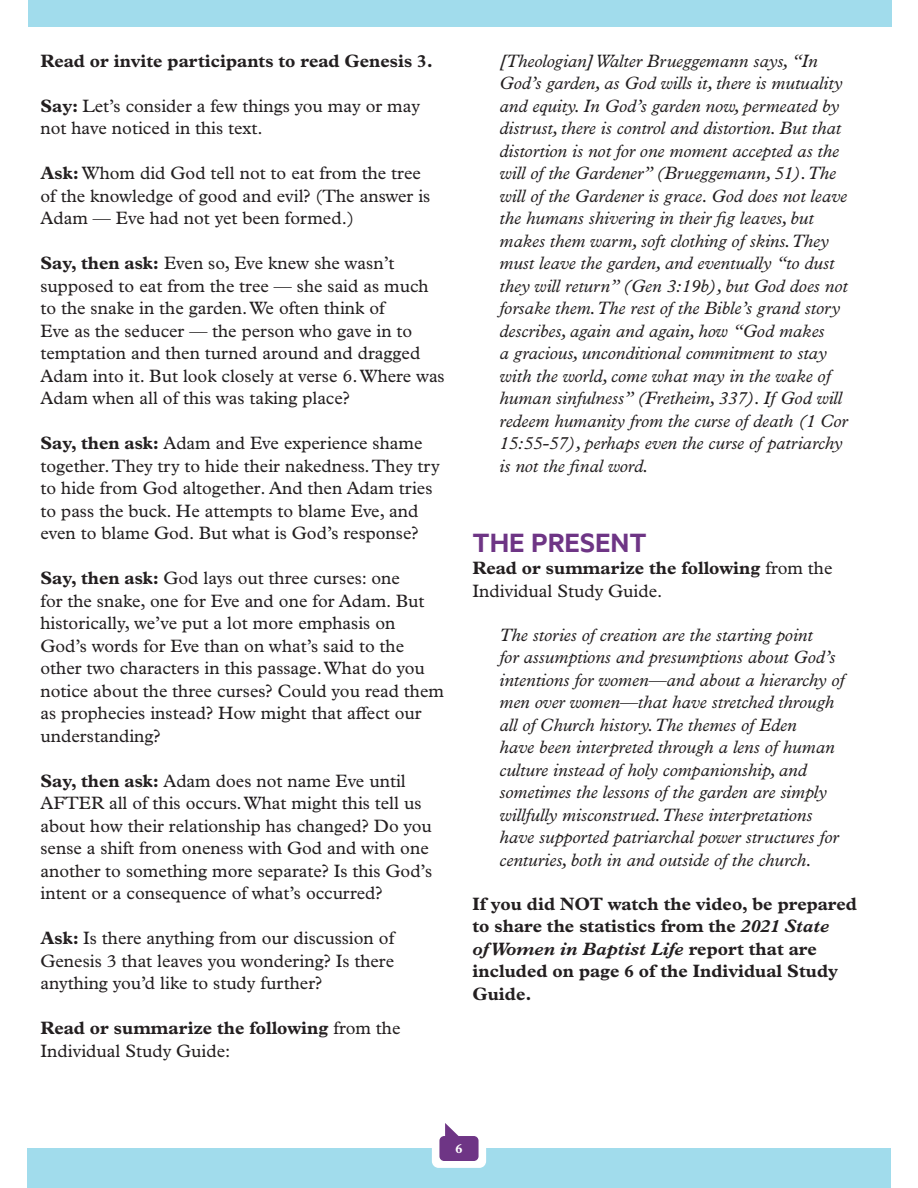
<style>
.page{position:relative;width:918px;height:1188px;background:#fff}
.page>*{position:absolute;margin:0;border:0;box-sizing:border-box;transform-origin:0 0}
.t1{font:600 30px "Metric";color:#6e3585}
.t2{font:18px/22.5px "Plantin MT Pro";color:#231f20}
.t3{font:italic 18px/22.5px "Plantin MT Pro";color:#231f20}
.t4{font:700 18px/22.5px "Plantin MT Pro";color:#231f20}
.t5{font:700 13.5px "Plantin MT Pro";color:#fff}
.s1{font-weight:700}
.s2{font-style:italic}
</style>
<div class="page">
<div style="left:27px;top:1148px;width:864px;height:40px;background:#a1dcec"></div>
<div style="left:432px;top:1104px;width:54px;height:64px;background:#fff;border-radius:7px"></div>
<div style="left:28px;top:0;width:864px;height:27px;background:#a1dcec"></div>
<svg style="left:439px;top:1123px;width:40px;height:38px"></svg>
<p class="t4" style="left:40px;top:49px;width:394px">Read or invite participants to read Genesis 3.</p>
<p class="t2" style="left:40px;top:94px;width:381px"><span class="s1">Say:</span> Let’s consider a few things you may or may not have noticed in this text.</p>
<p class="t2" style="left:40px;top:162px;width:391px"><span class="s1">Ask:</span> Whom did God tell not to eat from the tree of the knowledge of good and evil? (The answer is<br>Adam — Eve had not yet been formed.)</p>
<p class="t2" style="left:40px;top:252px;width:406px"><span class="s1">Say, then ask:</span> Even so, Eve knew she wasn’t supposed to eat from the tree — she said as much to the snake in the garden. We often think of<br>Eve as the seducer — the person who gave in to temptation and then turned around and dragged Adam into it. But look closely at verse 6. Where was Adam when all of this was taking place?</p>
<p class="t2" style="left:40px;top:432px;width:401px"><span class="s1">Say, then ask:</span> Adam and Eve experience shame together. They try to hide their nakedness. They try to hide from God altogether. And then Adam tries to pass the buck. He attempts to blame Eve, and even to blame God. But what is God’s response?</p>
<p class="t2" style="left:40px;top:567px;width:405px"><span class="s1">Say, then ask:</span> God lays out three curses: one<br>for the snake, one for Eve and one for Adam. But historically, we’ve put a lot more emphasis on God’s words for Eve than on what’s said to the other two characters in this passage. What do you notice about the three curses? Could you read them as prophecies instead? How might that affect our understanding?</p>
<p class="t2" style="left:40px;top:769px;width:393px"><span class="s1">Say, then ask:</span> Adam does not name Eve until AFTER all of this occurs. What might this tell us about how their relationship has changed? Do you sense a shift from oneness with God and with one another to something more separate? Is this God’s intent or a consequence of what’s occurred?</p>
<p class="t2" style="left:40px;top:927px;width:355px;text-align:justify"><span class="s1">Ask:</span> Is there anything from our discussion of Genesis 3 that leaves you wondering? Is there anything you’d like to study further?</p>
<p class="t2" style="left:40px;top:1017px;width:361px"><span class="s1">Read or summarize the following</span> from the<br>Individual Study Guide:</p>
<p class="t3" style="left:500px;top:49px;width:350px">[Theologian] Walter Brueggemann says, “In God’s garden, as God wills it, there is mutuality and equity. In God’s garden now, permeated by distrust, there is control and distortion. But that distortion is not for one moment accepted as the will of the Gardener” (Brueggemann, 51). The will of the Gardener is grace. God does not leave the humans shivering in their fig leaves, but makes them warm, soft clothing of skins. They must leave the garden, and eventually “to dust they will return” (Gen 3:19b), but God does not forsake them. The rest of the Bible’s grand story describes, again and again, how “God makes<br>a gracious, unconditional commitment to stay with the world, come what may in the wake of human sinfulness” (Fretheim, 337). If God will redeem humanity from the curse of death (1 Cor 15:55-57), perhaps even the curse of patriarchy is not the final word.</p>
<h1 class="t1" style="left:472px;top:524px;width:176px">THE PRESENT</h1>
<p class="t2" style="left:472px;top:557px;width:361px"><span class="s1">Read or summarize the following</span> from the<br>Individual Study Guide.</p>
<p class="t3" style="left:500px;top:623px;width:347px">The stories of creation are the starting point<br>for assumptions and presumptions about God’s intentions for women—and about a hierarchy of men over women—that have stretched through all of Church history. The themes of Eden<br>have been interpreted through a lens of human culture instead of holy companionship, and sometimes the lessons of the garden are simply willfully misconstrued. These interpretations have supported patriarchal power structures for centuries, both in and outside of the church.</p>
<p class="t4" style="left:472px;top:892px;width:386px">If you did NOT watch the video, be prepared to share the statistics from the <span class="s2">2021 State<br>of Women in Baptist Life</span> report that are included on page 6 of the Individual Study Guide.</p>
<p class="t5" style="left:455px;top:1140px;width:9px">6</p>
</div>
